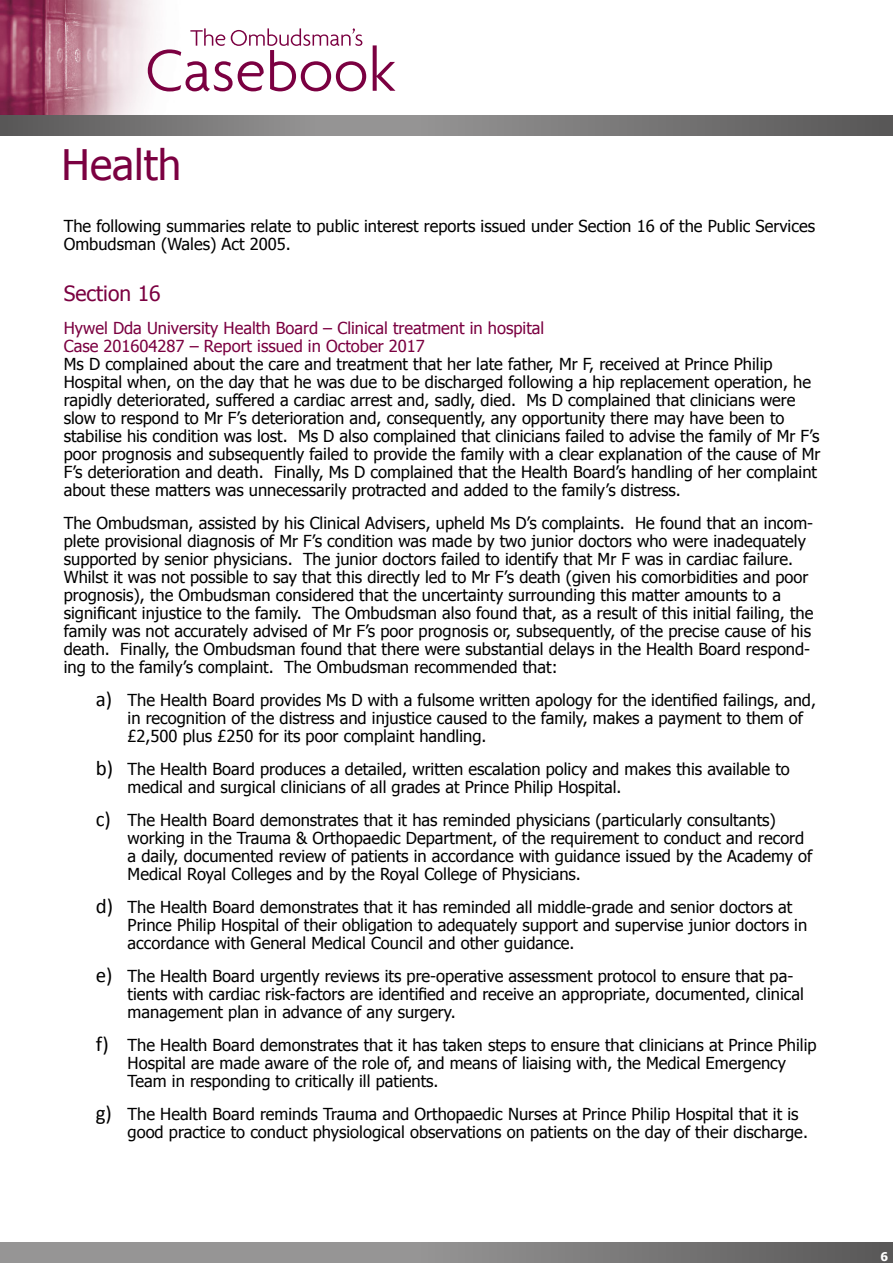
<style>
.page{position:relative;width:893px;height:1263px;background:#fff}
.page>*{position:absolute;margin:0;border:0;box-sizing:border-box;transform-origin:0 0}
.t1{font:42px "Tahoma";color:#7b0041}
.t2{font:21px "Tahoma";color:#7b0041}
.t3{font:16.5px/18px "Tahoma";color:#000}
.t4{font:16.5px/18px "Tahoma";color:#7b0041}
.t5{font:700 12px "Tahoma";color:#fff}
.s1{font-family:"Calibri";font-size:21px}
</style>
<div class="page">
<img style="left:0;top:0;width:396px;height:115px">
<svg style="left:0;top:115px;width:893px;height:21px"></svg>
<svg style="left:0;top:1242px;width:893px;height:21px;fill:#929191"></svg>
<svg style="left:373px;top:45px;width:22px;height:46px"></svg>
<svg style="left:148px;top:28px;width:218px;height:63px"></svg>
<h1 class="t1" style="left:62px;top:137px;width:121px">Health</h1>
<p class="t3" style="left:64px;top:216px;width:753px">The following summaries relate to public interest reports issued under Section 16 of the Public Services<br>Ombudsman (Wales) Act 2005.</p>
<p class="t2" style="left:64px;top:279px;width:98px">Section 16</p>
<p class="t4" style="left:64px;top:318px;width:482px">Hywel Dda University Health Board – Clinical treatment in hospital<br>Case 201604287 – Report issued in October 2017</p>
<p class="t3" style="left:64px;top:354px;width:758px">Ms D complained about the care and treatment that her late father, Mr F, received at Prince Philip Hospital when, on the day that he was due to be discharged following a hip replacement operation, he rapidly deteriorated, suffered a cardiac arrest and, sadly, died. Ms D complained that clinicians were slow to respond to Mr F’s deterioration and, consequently, any opportunity there may have been to stabilise his condition was lost. Ms D also complained that clinicians failed to advise the family of Mr F’s poor prognosis and subsequently failed to provide the family with a clear explanation of the cause of Mr F’s deterioration and death. Finally, Ms D complained that the Health Board’s handling of her complaint about these matters was unnecessarily protracted and added to the family’s distress.</p>
<p class="t3" style="left:64px;top:513px;width:751px">The Ombudsman, assisted by his Clinical Advisers, upheld Ms D’s complaints. He found that an incom&shy;plete provisional diagnosis of Mr F’s condition was made by two junior doctors who were inadequately supported by senior physicians. The junior doctors failed to identify that Mr F was in cardiac failure.<br>Whilst it was not possible to say that this directly led to Mr F’s death (given his comorbidities and poor prognosis), the Ombudsman considered that the uncertainty surrounding this matter amounts to a significant injustice to the family. The Ombudsman also found that, as a result of this initial failing, the family was not accurately advised of Mr F’s poor prognosis or, subsequently, of the precise cause of his death. Finally, the Ombudsman found that there were substantial delays in the Health Board respond&shy;ing to the family’s complaint. The Ombudsman recommended that:</p>
<p class="t3" style="left:128px;top:690px;width:690px;text-indent:-32px"><span class="s1">a)</span> The Health Board provides Ms D with a fulsome written apology for the identified failings, and, in recognition of the distress and injustice caused to the family, makes a payment to them of £2,500 plus £250 for its poor complaint handling.</p>
<p class="t3" style="left:128px;top:759px;width:664px;text-indent:-32px"><span class="s1">b)</span> The Health Board produces a detailed, written escalation policy and makes this available to medical and surgical clinicians of all grades at Prince Philip Hospital.</p>
<p class="t3" style="left:128px;top:810px;width:686px;text-indent:-32px"><span class="s1">c)</span> The Health Board demonstrates that it has reminded physicians (particularly consultants) working in the Trauma &amp; Orthopaedic Department, of the requirement to conduct and record a daily, documented review of patients in accordance with guidance issued by the Academy of Medical Royal Colleges and by the Royal College of Physicians.</p>
<p class="t3" style="left:128px;top:897px;width:681px;text-indent:-32px"><span class="s1">d)</span> The Health Board demonstrates that it has reminded all middle-grade and senior doctors at<br>Prince Philip Hospital of their obligation to adequately support and supervise junior doctors in accordance with General Medical Council and other guidance.</p>
<p class="t3" style="left:128px;top:966px;width:678px;text-indent:-32px"><span class="s1">e)</span> The Health Board urgently reviews its pre-operative assessment protocol to ensure that pa&shy;tients with cardiac risk-factors are identified and receive an appropriate, documented, clinical management plan in advance of any surgery.</p>
<p class="t3" style="left:128px;top:1035px;width:690px;text-indent:-32px"><span class="s1">f)</span> The Health Board demonstrates that it has taken steps to ensure that clinicians at Prince Philip<br>Hospital are made aware of the role of, and means of liaising with, the Medical Emergency<br>Team in responding to critically ill patients.</p>
<p class="t3" style="left:128px;top:1104px;width:682px;text-indent:-32px"><span class="s1">g)</span> The Health Board reminds Trauma and Orthopaedic Nurses at Prince Philip Hospital that it is good practice to conduct physiological observations on patients on the day of their discharge.</p>
<p class="t5" style="left:880px;top:1248px;width:9px">6</p>
</div>
